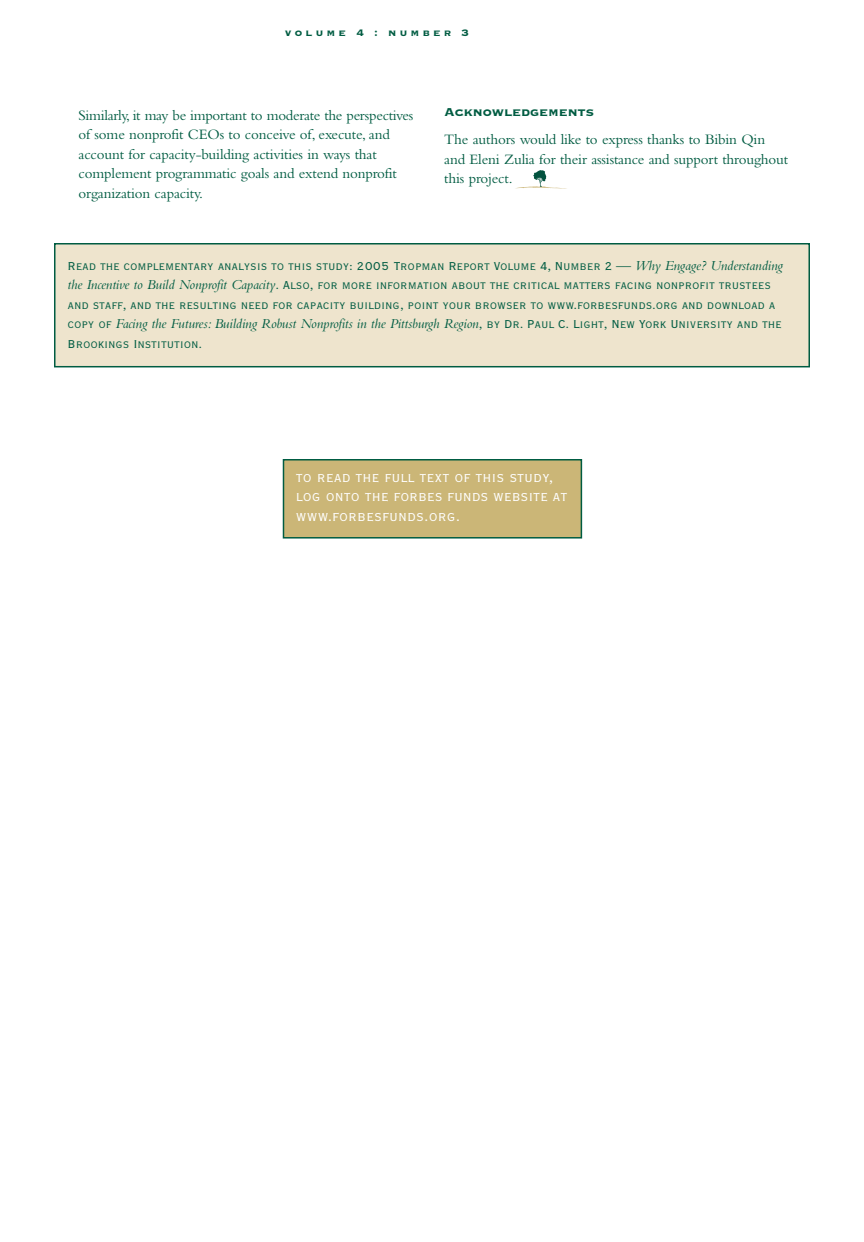
<style>
.page{position:relative;width:864px;height:1242px;background:#fff}
.page>*{position:absolute;margin:0;border:0;box-sizing:border-box;transform-origin:0 0}
.t1{font:18px/19.5px "Copperplate Twenty Nine BC";color:#fff}
.t2{font:15px/19.5px "Copperplate Twenty Nine BC";letter-spacing:-.01em;color:#005c42}
.t3{font:15px/19.5px "Bembo";letter-spacing:-.01em;color:#005c42}
.t4{font:15px "Copperplate Thirty Three BC";letter-spacing:-.01em;color:#005c42}
.t5{font:italic 14.25px "Bembo";letter-spacing:-.01em;color:#005c42}
.t6{font:12.3px "Copperplate Thirty Three BC";letter-spacing:.245em;color:#005c42}
.s1{font-family:"Bembo";font-style:italic;font-size:14.25px}
.s2{font-family:"Copperplate Twenty Nine BC";font-style:normal;font-size:15px}
</style>
<div class="page">
<div style="left:283px;top:460px;width:298px;height:78px;background:#cbb677"></div>
<div style="left:283px;top:459px;width:299px;height:80px;border:2px solid #005c42"></div>
<div style="left:55px;top:244px;width:754px;height:123px;background:#eee4cd"></div>
<div style="left:54px;top:243px;width:756px;height:124px;border:2px solid #005c42"></div>
<svg style="left:515px;top:170px;width:52px;height:19px"></svg>
<p class="t6" style="left:285px;top:24px;width:186px">volume 4 : number 3</p>
<p class="t3" style="left:79px;top:107px;width:336px">Similarly, it may be important to moderate the perspectives of some nonprofit CEOs to conceive of, execute, and account for capacity-building activities in ways that complement programmatic goals and extend nonprofit organization capacity.</p>
<p class="t4" style="left:444px;top:102px;width:151px">Acknowledgements</p>
<p class="t3" style="left:444px;top:131px;width:346px">The authors would like to express thanks to Bibin Qin and Eleni Zulia for their assistance and support throughout this project.</p>
<p class="t2" style="left:67px;top:255px;width:717px">Read the complementary analysis to this study: 2005 Tropman Report Volume 4, Number 2 — <span class="s1">Why Engage? Understanding the Incentive to Build Nonprofit Capacity</span>. Also, for more information about the critical matters facing nonprofit trustees and staff, and the resulting need for capacity building, point your browser to www.forbesfunds.org and download a</p>
<p class="t5" style="left:68px;top:319px;width:716px"><span class="s2">copy of</span> Facing the Futures: Building Robust Nonprofits in the Pittsburgh Region<span class="s2">, by Dr. Paul C. Light, New York University and the</span></p>
<p class="t2" style="left:67px;top:333px;width:136px">Brookings Institution.</p>
<p class="t1" style="left:296px;top:466px;width:273px">to read the full text of this study, log onto the forbes funds website at www.forbesfunds.org.</p>
</div>
